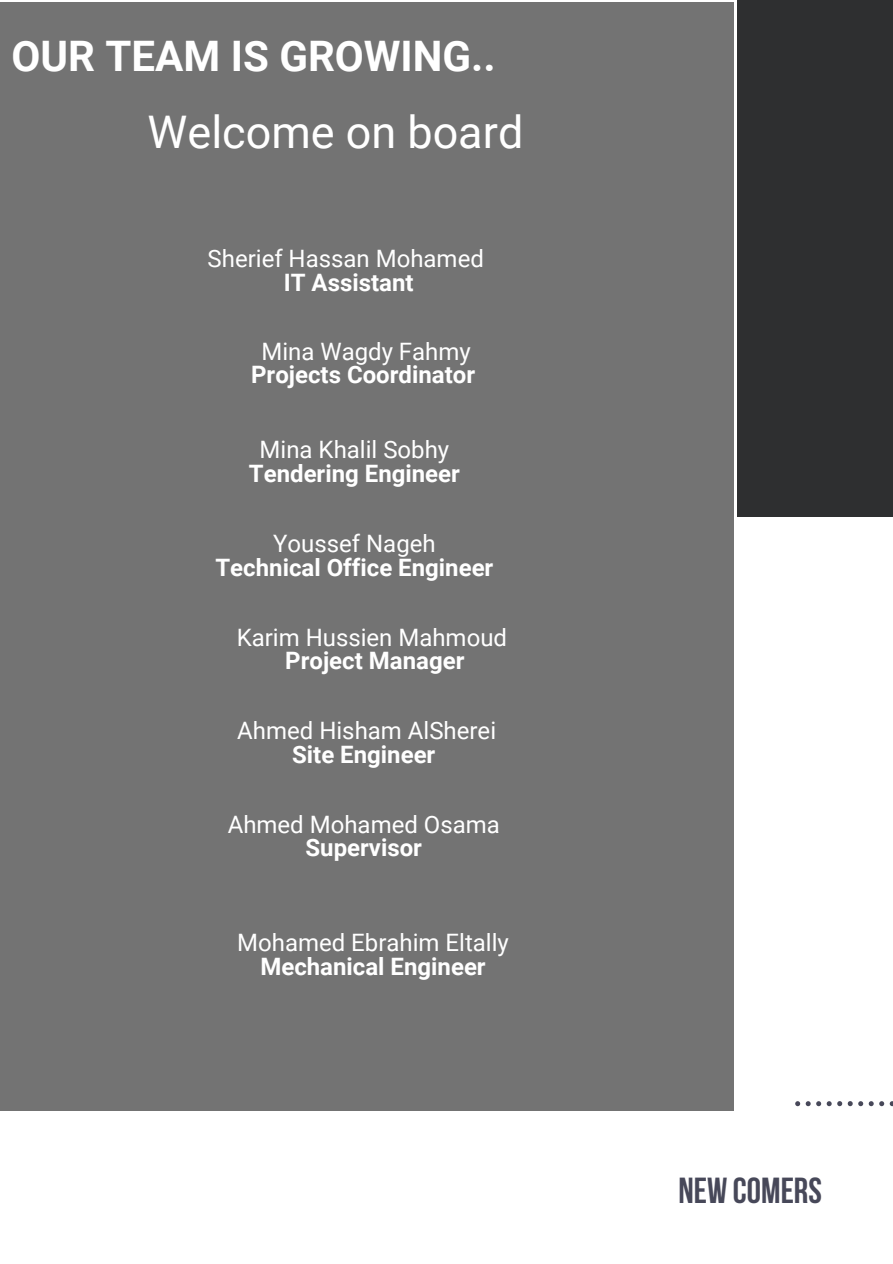
<style>
.page{position:relative;width:893px;height:1264px;background:#fff}
.page>*{position:absolute;margin:0;border:0;box-sizing:border-box;transform-origin:0 0}
.t1{font:45px "Roboto";color:#fff}
.t2{font:700 42px "Roboto";color:#fff}
.t3{font:700 36px "Bebas Neue";color:#474859}
.t4{font:24px "Roboto";color:#fff}
.t5{font:700 24px "Roboto";color:#fff}
</style>
<div class="page">
<div style="left:737px;top:0;width:155px;height:516px;background:#2e2f30"></div>
<svg style="left:795px;top:1101px;width:15px;height:5px"></svg>
<svg style="left:816px;top:1101px;width:15px;height:5px"></svg>
<svg style="left:837px;top:1101px;width:15px;height:5px"></svg>
<svg style="left:858px;top:1101px;width:15px;height:5px"></svg>
<svg style="left:879px;top:1101px;width:13px;height:5px"></svg>
<div style="left:0;top:2px;width:734px;height:1109px;background:#737373"></div>
<h2 class="t2" style="left:12px;top:32px;width:485px">OUR TEAM IS GROWING..</h2>
<h1 class="t1" style="left:148px;top:106px;width:377px">Welcome on board</h1>
<p class="t4" style="left:207px;top:245px;width:278px">Sherief Hassan Mohamed</p>
<p class="t5" style="left:284px;top:269px;width:131px">IT Assistant</p>
<p class="t4" style="left:261px;top:337px;width:211px">Mina Wagdy Fahmy</p>
<p class="t5" style="left:251px;top:361px;width:225px">Projects Coordinator</p>
<p class="t4" style="left:259px;top:436px;width:191px">Mina Khalil Sobhy</p>
<p class="t5" style="left:249px;top:459px;width:212px">Tendering Engineer</p>
<p class="t4" style="left:273px;top:529px;width:164px">Youssef Nageh</p>
<p class="t5" style="left:215px;top:553px;width:279px">Technical Office Engineer</p>
<p class="t4" style="left:237px;top:623px;width:272px">Karim Hussien Mahmoud</p>
<p class="t5" style="left:285px;top:647px;width:181px">Project Manager</p>
<p class="t4" style="left:237px;top:717px;width:260px">Ahmed Hisham AlSherei</p>
<p class="t5" style="left:292px;top:740px;width:145px">Site Engineer</p>
<p class="t4" style="left:228px;top:810px;width:273px">Ahmed Mohamed Osama</p>
<p class="t5" style="left:305px;top:834px;width:118px">Supervisor</p>
<p class="t4" style="left:237px;top:929px;width:273px">Mohamed Ebrahim Eltally</p>
<p class="t5" style="left:260px;top:952px;width:227px">Mechanical Engineer</p>
<h3 class="t3" style="left:678px;top:1175px;width:145px">NEW COMERS</h3>
</div>
